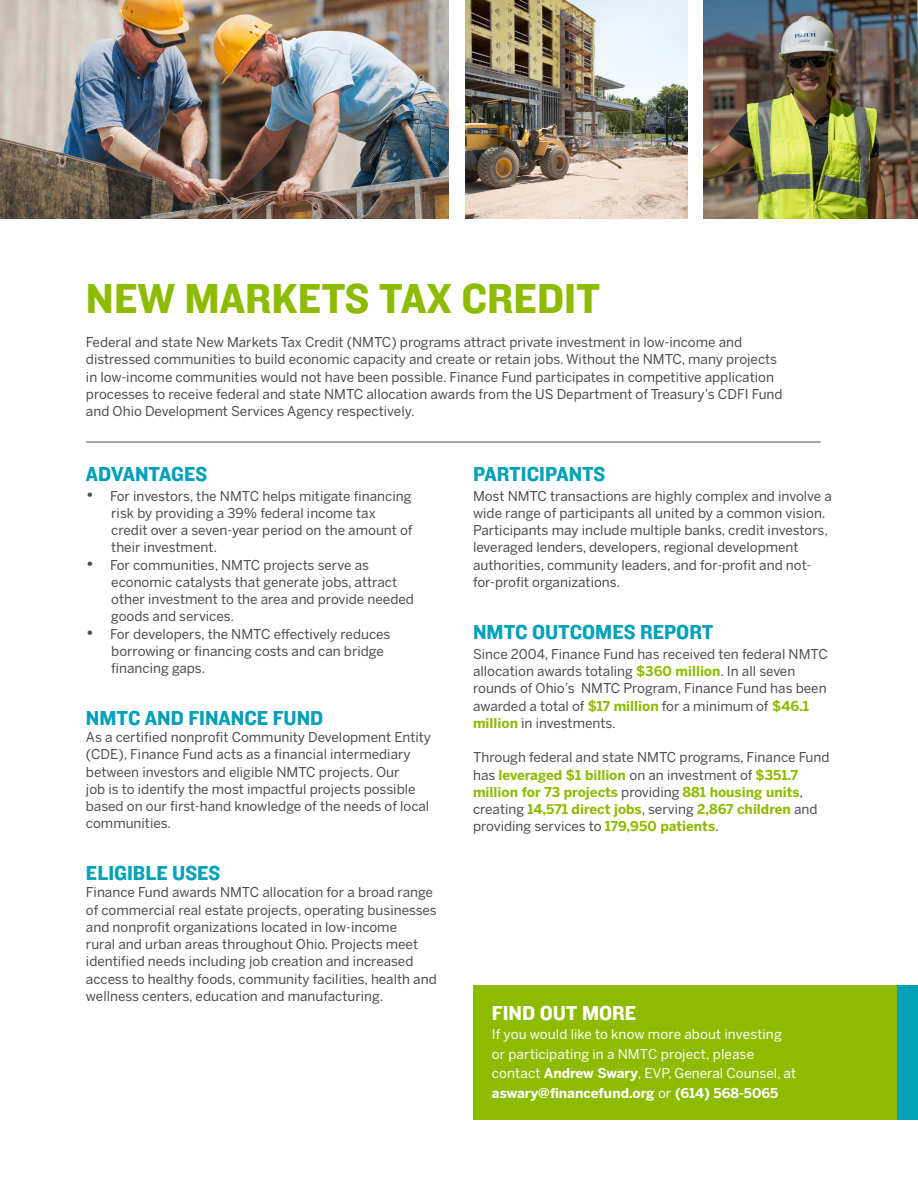
<style>
.page{position:relative;width:918px;height:1188px;background:#fff}
.page>*{position:absolute;margin:0;border:0;box-sizing:border-box;transform-origin:0 0}
.t1{font:43.5px "Knockout 51 Middleweight";color:#8dbb00}
.Normal__Web{font:21px "Knockout 51 Middleweight";color:#00a1b9}
.t2{font:21px "Knockout 51 Middleweight";color:#fff}
.Normal__Web-2{font:13.5px/17.2px "Benton Sans";color:#4b4c4d}
.t3{font:13.5px/19.5px "Benton Sans";letter-spacing:.005em;color:#fff}
.s1{font-size:18px}
.s2{font-weight:700;color:#8dbb00}
.s3{font-weight:700}
</style>
<div class="page">
<img style="left:703px;top:0;width:215px;height:218px">
<img style="left:465px;top:0;width:222px;height:218px">
<img style="left:0;top:0;width:448px;height:218px">
<div style="left:473px;top:986px;width:438px;height:134px;background:#8dbb00"></div>
<hr style="left:86px;top:442px;width:735px;height:1px;background:#4b4c4d">
<div style="left:897px;top:986px;width:21px;height:134px;background:#00a1b9"></div>
<p class="t1" style="left:86px;top:269px;width:516px">NEW MARKETS TAX CREDIT</p>
<p class="Normal__Web-2" style="left:86px;top:333px;width:698px">Federal and state New Markets Tax Credit (NMTC) programs attract private investment in low-income and distressed communities to build economic capacity and create or retain jobs. Without the NMTC, many projects in low-income communities would not have been possible. Finance Fund participates in competitive application processes to receive federal and state NMTC allocation awards from the US Department of Treasury’s CDFI Fund and Ohio Development Services Agency respectively.</p>
<p class="Normal__Web" style="left:86px;top:460px;width:123px">ADVANTAGES</p>
<p class="Normal__Web-2" style="left:111px;top:487px;width:303px;text-indent:-25px"><span class="s1">•</span> For investors, the NMTC helps mitigate financing risk by providing a 39% federal income tax credit over a seven-year period on the amount of their investment.</p>
<p class="Normal__Web-2" style="left:111px;top:556px;width:304px;text-indent:-25px"><span class="s1">•</span> For communities, NMTC projects serve as economic catalysts that generate jobs, attract other investment to the area and provide needed goods and services.</p>
<p class="Normal__Web-2" style="left:111px;top:625px;width:281px;text-indent:-25px"><span class="s1">•</span> For developers, the NMTC effectively reduces borrowing or financing costs and can bridge financing gaps.</p>
<p class="Normal__Web" style="left:86px;top:704px;width:239px">NMTC AND FINANCE FUND</p>
<p class="Normal__Web-2" style="left:86px;top:729px;width:346px">As a certified nonprofit Community Development Entity (CDE), Finance Fund acts as a financial intermediary between investors and eligible NMTC projects. Our<br>job is to identify the most impactful projects possible based on our first-hand knowledge of the needs of local communities.</p>
<p class="Normal__Web" style="left:86px;top:859px;width:136px">ELIGIBLE USES</p>
<p class="Normal__Web-2" style="left:86px;top:884px;width:352px">Finance Fund awards NMTC allocation for a broad range of commercial real estate projects, operating businesses and nonprofit organizations located in low-income<br>rural and urban areas throughout Ohio. Projects meet identified needs including job creation and increased access to healthy foods, community facilities, health and wellness centers, education and manufacturing.</p>
<p class="Normal__Web" style="left:473px;top:460px;width:134px">PARTICIPANTS</p>
<p class="Normal__Web-2" style="left:473px;top:487px;width:360px">Most NMTC transactions are highly complex and involve a wide range of participants all united by a common vision.<br>Participants may include multiple banks, credit investors, leveraged lenders, developers, regional development authorities, community leaders, and for-profit and not&shy;for-profit organizations.</p>
<p class="Normal__Web" style="left:473px;top:618px;width:242px">NMTC OUTCOMES REPORT</p>
<p class="Normal__Web-2" style="left:473px;top:645px;width:356px">Since 2004, Finance Fund has received ten federal NMTC allocation awards totaling <span class="s2">$360 million</span>. In all seven rounds of Ohio’s NMTC Program, Finance Fund has been awarded a total of <span class="s2">$17 million</span> for a minimum of <span class="s2">$46.1 million</span> in investments.</p>
<p class="Normal__Web-2" style="left:473px;top:749px;width:358px">Through federal and state NMTC programs, Finance Fund has <span class="s2">leveraged $1 billion</span> on an investment of <span class="s2">$351.7 million for 73 projects</span> providing <span class="s2">881 housing units</span>, creating <span class="s2">14,571 direct jobs</span>, serving <span class="s2">2,867 children</span> and providing services to <span class="s2">179,950 patients</span>.</p>
<p class="t2" style="left:492px;top:999px;width:146px">FIND OUT MORE</p>
<p class="t3" style="left:492px;top:1025px;width:306px">If you would like to know more about investing or participating in a NMTC project, please contact <span class="s3">Andrew Swary</span>, EVP, General Counsel, at <span class="s3">aswary@financefund.org</span> or <span class="s3">(614) 568-5065</span></p>
</div>
